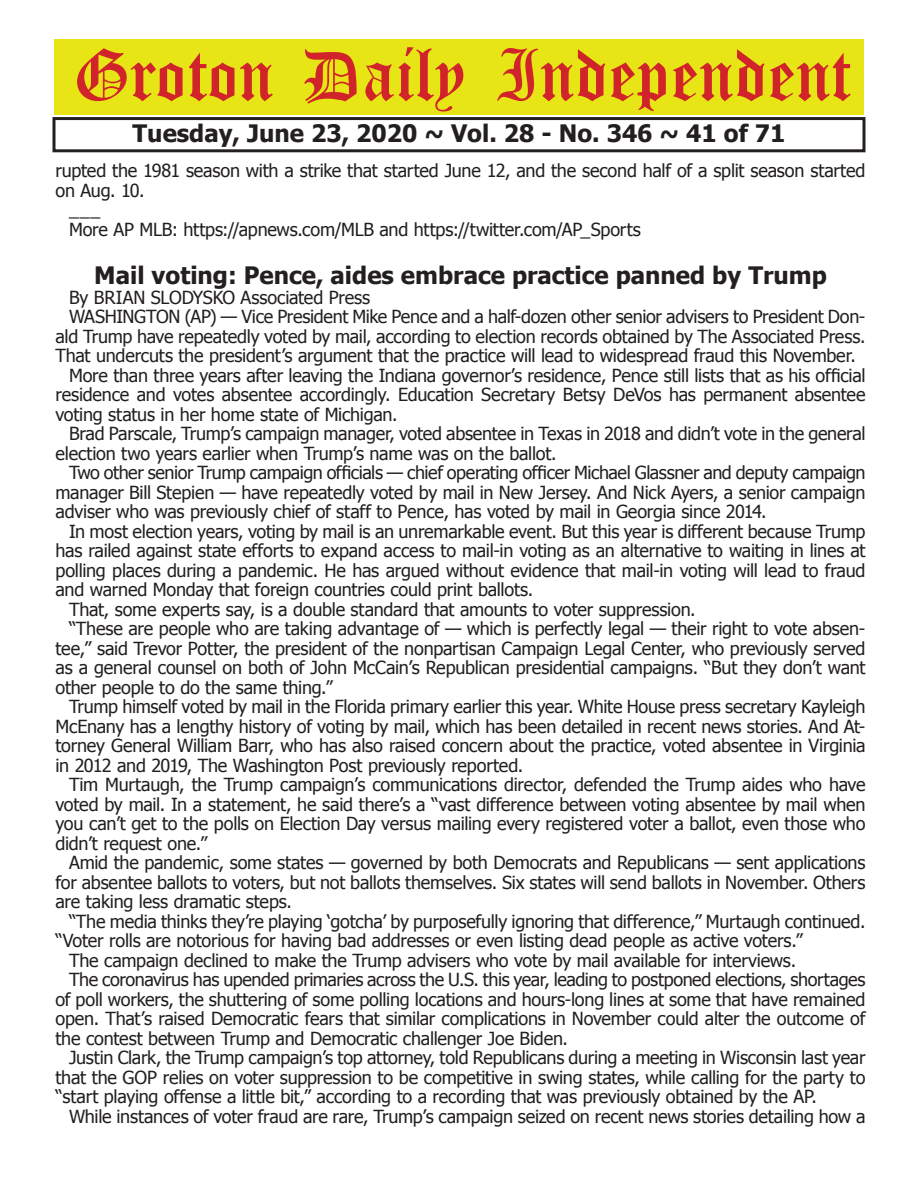
<style>
.page{position:relative;width:918px;height:1188px;background:#fff}
.page>*{position:absolute;margin:0;border:0;box-sizing:border-box;transform-origin:0 0}
.t1{font:54px "Old English Five";color:#d1232a}
.t2{font:700 24px "Tahoma";color:#231f20}
.t3{font:18px "Tahoma";letter-spacing:-.015em;color:#231f20}
</style>
<div class="page">
<div style="left:52px;top:117px;width:814px;height:35px;border:3px solid #231f20"></div>
<div style="left:54px;top:40px;width:810px;height:75px;background:#e7e515"></div>
<h1 class="t1" style="left:73px;top:50px;width:779px">Groton Daily Independent</h1>
<h2 class="t2" style="left:133px;top:116px;width:654px">Tuesday, June 23, 2020 ~ Vol. 28 - No. 346 ~ 41 of 71</h2>
<p class="t3" style="left:56px;top:159px;width:812px">rupted the 1981 season with a strike that started June 12, and the second half of a split season started</p>
<p class="t3" style="left:56px;top:178px;width:91px">on Aug. 10.</p>
<p class="t3" style="left:69px;top:198px;width:33px">___</p>
<p class="t3" style="left:69px;top:217px;width:573px">More AP MLB: https://apnews.com/MLB and https://twitter.com/AP_Sports</p>
<h2 class="t2" style="left:94px;top:259px;width:734px">Mail voting: Pence, aides embrace practice panned by Trump</h2>
<p class="t3" style="left:69px;top:285px;width:303px">By BRIAN SLODYSKO Associated Press</p>
<p class="t3" style="left:69px;top:305px;width:798px">WASHINGTON (AP) — Vice President Mike Pence and a half-dozen other senior advisers to President Don-</p>
<p class="t3" style="left:56px;top:324px;width:812px">ald Trump have repeatedly voted by mail, according to election records obtained by The Associated Press.</p>
<p class="t3" style="left:56px;top:344px;width:802px">That undercuts the president’s argument that the practice will lead to widespread fraud this November.</p>
<p class="t3" style="left:69px;top:363px;width:798px">More than three years after leaving the Indiana governor’s residence, Pence still lists that as his official</p>
<p class="t3" style="left:56px;top:383px;width:812px">residence and votes absentee accordingly. Education Secretary Betsy DeVos has permanent absentee</p>
<p class="t3" style="left:56px;top:402px;width:344px">voting status in her home state of Michigan.</p>
<p class="t3" style="left:69px;top:422px;width:798px">Brad Parscale, Trump’s campaign manager, voted absentee in Texas in 2018 and didn’t vote in the general</p>
<p class="t3" style="left:56px;top:441px;width:503px">election two years earlier when Trump’s name was on the ballot.</p>
<p class="t3" style="left:69px;top:461px;width:798px">Two other senior Trump campaign officials — chief operating officer Michael Glassner and deputy campaign</p>
<p class="t3" style="left:56px;top:480px;width:812px">manager Bill Stepien — have repeatedly voted by mail in New Jersey. And Nick Ayers, a senior campaign</p>
<p class="t3" style="left:56px;top:500px;width:713px">adviser who was previously chief of staff to Pence, has voted by mail in Georgia since 2014.</p>
<p class="t3" style="left:69px;top:519px;width:798px">In most election years, voting by mail is an unremarkable event. But this year is different because Trump</p>
<p class="t3" style="left:56px;top:539px;width:812px">has railed against state efforts to expand access to mail-in voting as an alternative to waiting in lines at</p>
<p class="t3" style="left:56px;top:558px;width:812px">polling places during a pandemic. He has argued without evidence that mail-in voting will lead to fraud</p>
<p class="t3" style="left:56px;top:578px;width:479px">and warned Monday that foreign countries could print ballots.</p>
<p class="t3" style="left:69px;top:597px;width:628px">That, some experts say, is a double standard that amounts to voter suppression.</p>
<p class="t3" style="left:69px;top:617px;width:798px">“These are people who are taking advantage of — which is perfectly legal — their right to vote absen-</p>
<p class="t3" style="left:56px;top:636px;width:812px">tee,” said Trevor Potter, the president of the nonpartisan Campaign Legal Center, who previously served</p>
<p class="t3" style="left:56px;top:656px;width:812px">as a general counsel on both of John McCain’s Republican presidential campaigns. “But they don’t want</p>
<p class="t3" style="left:56px;top:675px;width:279px">other people to do the same thing.”</p>
<p class="t3" style="left:69px;top:695px;width:798px">Trump himself voted by mail in the Florida primary earlier this year. White House press secretary Kayleigh</p>
<p class="t3" style="left:56px;top:714px;width:812px">McEnany has a lengthy history of voting by mail, which has been detailed in recent news stories. And At-</p>
<p class="t3" style="left:56px;top:734px;width:812px">torney General William Barr, who has also raised concern about the practice, voted absentee in Virginia</p>
<p class="t3" style="left:56px;top:753px;width:469px">in 2012 and 2019, The Washington Post previously reported.</p>
<p class="t3" style="left:69px;top:773px;width:798px">Tim Murtaugh, the Trump campaign’s communications director, defended the Trump aides who have</p>
<p class="t3" style="left:56px;top:792px;width:812px">voted by mail. In a statement, he said there’s a “vast difference between voting absentee by mail when</p>
<p class="t3" style="left:56px;top:812px;width:812px">you can’t get to the polls on Election Day versus mailing every registered voter a ballot, even those who</p>
<p class="t3" style="left:56px;top:831px;width:153px">didn’t request one.”</p>
<p class="t3" style="left:69px;top:850px;width:798px">Amid the pandemic, some states — governed by both Democrats and Republicans — sent applications</p>
<p class="t3" style="left:56px;top:870px;width:811px">for absentee ballots to voters, but not ballots themselves. Six states will send ballots in November. Others</p>
<p class="t3" style="left:56px;top:889px;width:238px">are taking less dramatic steps.</p>
<p class="t3" style="left:69px;top:909px;width:798px">“The media thinks they’re playing ‘gotcha’ by purposefully ignoring that difference,” Murtaugh continued.</p>
<p class="t3" style="left:56px;top:928px;width:749px">“Voter rolls are notorious for having bad addresses or even listing dead people as active voters.”</p>
<p class="t3" style="left:69px;top:948px;width:729px">The campaign declined to make the Trump advisers who vote by mail available for interviews.</p>
<p class="t3" style="left:69px;top:967px;width:798px">The coronavirus has upended primaries across the U.S. this year, leading to postponed elections, shortages</p>
<p class="t3" style="left:56px;top:987px;width:811px">of poll workers, the shuttering of some polling locations and hours-long lines at some that have remained</p>
<p class="t3" style="left:56px;top:1006px;width:811px">open. That’s raised Democratic fears that similar complications in November could alter the outcome of</p>
<p class="t3" style="left:56px;top:1026px;width:514px">the contest between Trump and Democratic challenger Joe Biden.</p>
<p class="t3" style="left:69px;top:1045px;width:798px">Justin Clark, the Trump campaign’s top attorney, told Republicans during a meeting in Wisconsin last year</p>
<p class="t3" style="left:56px;top:1065px;width:812px">that the GOP relies on voter suppression to be competitive in swing states, while calling for the party to</p>
<p class="t3" style="left:56px;top:1084px;width:763px">“start playing offense a little bit,” according to a recording that was previously obtained by the AP.</p>
<p class="t3" style="left:69px;top:1104px;width:798px">While instances of voter fraud are rare, Trump’s campaign seized on recent news stories detailing how a</p>
</div>
